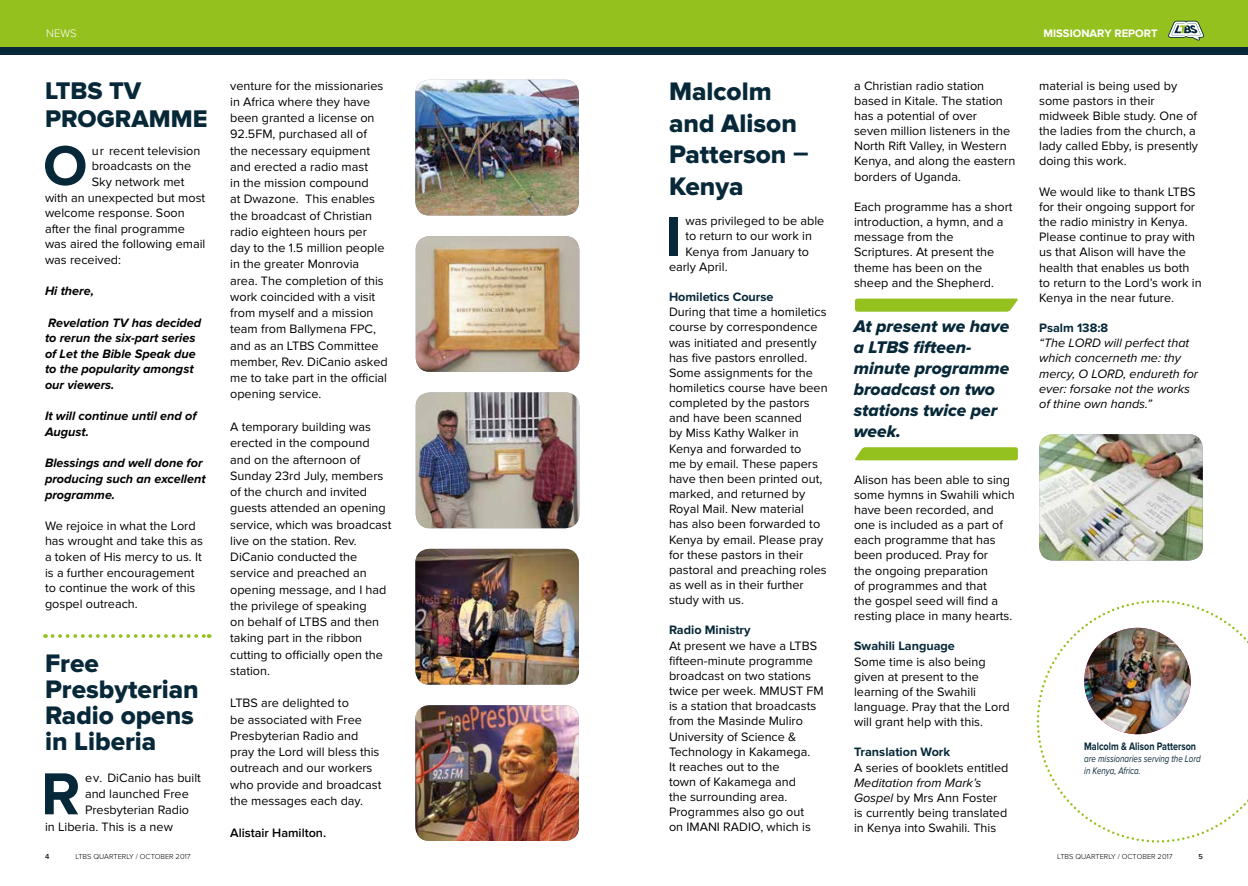
<style>
.page{position:relative;width:1248px;height:886px;background:#fff}
.page>*{position:absolute;margin:0;border:0;box-sizing:border-box;transform-origin:0 0}
.t1{font:700 61.38px "Proxima Nova";color:#062838}
.t2{font:700 58px "Proxima Nova";color:#062838}
.t3{font:26.25px/26.2px "Proxima Nova Extrabld";color:#062838}
.t4{font:25px/27.5px "Proxima Nova Extrabld";color:#062838}
.t5{font:17.5px/21px "Proxima Nova Extrabld It";color:#062838}
.t6{font:12.62px/15.1px "Proxima Nova";color:#000}
.t7{font:italic 700 12.62px/15.6px "Proxima Nova";color:#000}
.t8{font:italic 12.62px/15.1px "Proxima Nova";color:#000}
.t9{font:700 12.62px "Proxima Nova";color:#062838}
.t10{font:600 12.62px "Proxima Nova";color:#000}
.t11{font:700 11.25px "Proxima Nova";color:#062838;scale:.8 1}
.t12{font:700 11.25px "Proxima Nova";color:#fff}
.t13{font:300 11.25px "Proxima Nova";color:#fff}
.t14{font:italic 10px/12px "Proxima Nova";color:#062838;scale:.8 1}
.t15{font:300 7.5px "Proxima Nova";color:#000}
.t16{font:500 7.5px "Proxima Nova";color:#000}
.s1{font-family:"Proxima Nova";font-weight:700}
.s2{font-style:italic}
</style>
<div class="page">
<div style="left:0;top:46px;width:1247px;height:8px;background:#062838"></div>
<div style="left:0;top:0;width:1247px;height:46px;background:#95c11f"></div>
<svg style="left:1168px;top:21px;width:35px;height:20px"></svg>
<svg style="left:1036px;top:600px;width:212px;height:243px"></svg>
<img style="left:1084px;top:628px;width:106px;height:106px;border-radius:53px">
<svg style="left:855px;top:299px;width:163px;height:13px;background:#9ac42a"></svg>
<svg style="left:855px;top:447px;width:162px;height:13px;background:#99c328"></svg>
<img style="left:1039px;top:434px;width:163px;height:126px">
<img style="left:415px;top:236px;width:164px;height:136px">
<svg style="left:52px;top:634px;width:158px;height:4px"></svg>
<img style="left:415px;top:392px;width:164px;height:136px">
<img style="left:415px;top:80px;width:164px;height:135px">
<img style="left:415px;top:549px;width:164px;height:135px">
<img style="left:415px;top:705px;width:164px;height:136px">
<p class="t13" style="left:46px;top:27px;width:32px">NEWS</p>
<p class="t12" style="left:1043px;top:27px;width:116px">MISSIONARY REPORT</p>
<h3 class="t4" style="left:45px;top:79px;width:164px">LTBS TV<br>PROGRAMME</h3>
<h2 class="t2" style="left:43px;top:132px;width:46px">O</h2>
<p class="t6" style="left:92px;top:143px;width:110px">ur recent television</p>
<p class="t6" style="left:92px;top:159px;width:101px">broadcasts on the</p>
<p class="t6" style="left:92px;top:175px;width:94px">Sky network met</p>
<p class="t6" style="left:45px;top:190px;width:162px">with an unexpected but most</p>
<p class="t6" style="left:45px;top:206px;width:141px">welcome response. Soon</p>
<p class="t6" style="left:45px;top:221px;width:141px">after the final programme</p>
<p class="t6" style="left:45px;top:237px;width:162px">was aired the following email</p>
<p class="t6" style="left:45px;top:253px;width:77px">was received:</p>
<p class="t7" style="left:45px;top:284px;width:50px">Hi there,</p>
<p class="t7" style="left:45px;top:315px;width:158px">Revelation TV has decided to rerun the six-part series of Let the Bible Speak due to the popularity amongst our viewers.</p>
<p class="t7" style="left:45px;top:409px;width:153px">It will continue until end of<br>August.</p>
<p class="t7" style="left:45px;top:456px;width:162px">Blessings and well done for producing such an excellent programme.</p>
<p class="t6" style="left:45px;top:518px;width:160px;line-height:15.6px">We rejoice in what the Lord has wrought and take this as a token of His mercy to us. It is a further encouragement to continue the work of this gospel outreach.</p>
<h3 class="t3" style="left:45px;top:651px;width:155px">Free<br>Presbyterian<br>Radio opens in Liberia</h3>
<h1 class="t1" style="left:41px;top:758px;width:41px">R</h1>
<p class="t6" style="left:85px;top:770px;width:117px">ev. DiCanio has built</p>
<p class="t6" style="left:85px;top:787px;width:105px">and launched Free</p>
<p class="t6" style="left:85px;top:803px;width:106px">Presbyterian Radio</p>
<p class="t6" style="left:45px;top:819px;width:129px">in Liberia. This is a new</p>
<p class="t6" style="left:230px;top:78px;width:159px;line-height:16.2px">venture for the missionaries in Africa where they have been granted a license on<br>92.5FM, purchased all of the necessary equipment and erected a radio mast<br>in the mission compound<br>at Dwazone. This enables the broadcast of Christian radio eighteen hours per day to the 1.5 million people in the greater Monrovia area. The completion of this work coincided with a visit from myself and a mission team from Ballymena FPC, and as an LTBS Committee member, Rev. DiCanio asked me to take part in the official opening service.</p>
<p class="t6" style="left:230px;top:419px;width:163px;line-height:16.2px">A temporary building was erected in the compound and on the afternoon of<br>Sunday 23rd July, members of the church and invited guests attended an opening service, which was broadcast live on the station. Rev.<br>DiCanio conducted the service and preached an opening message, and I had the privilege of speaking<br>on behalf of LTBS and then taking part in the ribbon cutting to officially open the station.</p>
<p class="t6" style="left:230px;top:695px;width:153px;line-height:16.2px">LTBS are delighted to<br>be associated with Free<br>Presbyterian Radio and pray the Lord will bless this outreach and our workers who provide and broadcast the messages each day.</p>
<p class="t10" style="left:230px;top:826px;width:98px">Alistair Hamilton.</p>
<h3 class="t3" style="left:669px;top:78px;width:141px;line-height:31.5px">Malcolm and Alison<br>Patterson <span class="s1">–<br></span>Kenya</h3>
<h2 class="t2" style="left:665px;top:203px;width:17px">I</h2>
<p class="t6" style="left:685px;top:214px;width:140px">was privileged to be able</p>
<p class="t6" style="left:685px;top:229px;width:128px">to return to our work in</p>
<p class="t6" style="left:685px;top:244px;width:125px">Kenya from January to</p>
<p class="t6" style="left:669px;top:259px;width:60px">early April.</p>
<p class="t9" style="left:669px;top:290px;width:106px">Homiletics Course</p>
<p class="t6" style="left:669px;top:305px;width:160px">During that time a homiletics course by correspondence was initiated and presently has five pastors enrolled.<br>Some assignments for the homiletics course have been completed by the pastors and have been scanned<br>by Miss Kathy Walker in<br>Kenya and forwarded to<br>me by email. These papers have then been printed out, marked, and returned by<br>Royal Mail. New material<br>has also been forwarded to<br>Kenya by email. Please pray for these pastors in their pastoral and preaching roles as well as in their further study with us.</p>
<p class="t9" style="left:669px;top:623px;width:83px">Radio Ministry</p>
<p class="t6" style="left:669px;top:638px;width:156px">At present we have a LTBS fifteen-minute programme broadcast on two stations twice per week. MMUST FM is a station that broadcasts from the Masinde Muliro<br>University of Science &amp;<br>Technology in Kakamega.<br>It reaches out to the<br>town of Kakamega and<br>the surrounding area.<br>Programmes also go out<br>on IMANI RADIO, which is</p>
<p class="t6" style="left:854px;top:78px;width:163px">a Christian radio station based in Kitale. The station has a potential of over<br>seven million listeners in the<br>North Rift Valley, in Western<br>Kenya, and along the eastern borders of Uganda.</p>
<p class="t6" style="left:854px;top:200px;width:160px">Each programme has a short introduction, a hymn, and a message from the<br>Scriptures. At present the theme has been on the sheep and the Shepherd.</p>
<h3 class="t5" style="left:853px;top:317px;width:157px">At present we have a LTBS fifteen&shy;minute programme broadcast on two stations twice per week.</h3>
<p class="t6" style="left:854px;top:472px;width:162px">Alison has been able to sing some hymns in Swahili which have been recorded, and one is included as a part of each programme that has been produced. Pray for<br>the ongoing preparation<br>of programmes and that<br>the gospel seed will find a resting place in many hearts.</p>
<p class="t9" style="left:854px;top:639px;width:102px">Swahili Language</p>
<p class="t6" style="left:854px;top:654px;width:157px">Some time is also being given at present to the learning of the Swahili language. Pray that the Lord will grant help with this.</p>
<p class="t9" style="left:854px;top:745px;width:98px">Translation Work</p>
<p class="t6" style="left:854px;top:760px;width:156px">A series of booklets entitled</p>
<p class="t6" style="left:854px;top:775px;width:155px"><span class="s2">Meditation from Mark’s<br>Gospel</span> by Mrs Ann Foster is currently being translated in Kenya into Swahili. This</p>
<p class="t6" style="left:1039px;top:78px;width:160px">material is being used by some pastors in their midweek Bible study. One of the ladies from the church, a lady called Ebby, is presently doing this work.</p>
<p class="t6" style="left:1039px;top:184px;width:164px">We would like to thank LTBS for their ongoing support for the radio ministry in Kenya.<br>Please continue to pray with us that Alison will have the health that enables us both to return to the Lord’s work in<br>Kenya in the near future.</p>
<p class="t9" style="left:1039px;top:321px;width:71px">Psalm 138:8</p>
<p class="t8" style="left:1039px;top:336px;width:160px">“The LORD will perfect that which concerneth me: thy mercy, O LORD, endureth for ever: forsake not the works of thine own hands.”</p>
<p class="t11" style="left:1084px;top:740px;width:141px">Malcolm &amp; Alison Patterson</p>
<p class="t14" style="left:1084px;top:753px;width:147px">are missionaries serving the Lord in Kenya, Africa.</p>
<p class="t16" style="left:45px;top:852px;width:6px">4</p>
<p class="t15" style="left:75px;top:852px;width:117px">LTBS QUARTERLY / OCTOBER 2017</p>
<p class="t15" style="left:1057px;top:852px;width:117px">LTBS QUARTERLY / OCTOBER 2017</p>
<p class="t16" style="left:1198px;top:852px;width:6px">5</p>
</div>
